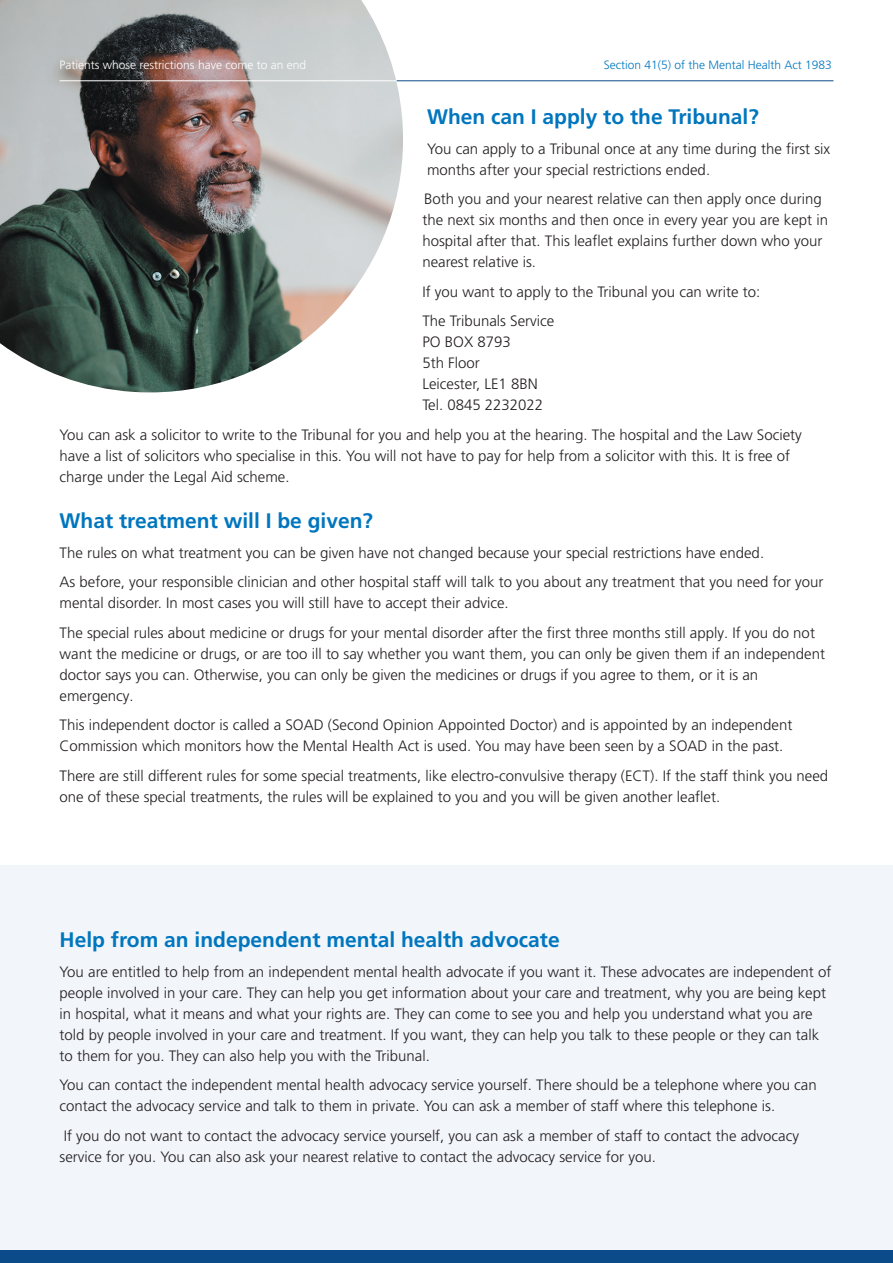
<style>
.page{position:relative;width:893px;height:1263px;background:#fff}
.page>*{position:absolute;margin:0;border:0;box-sizing:border-box;transform-origin:0 0}
.t1{font:700 21px "Frutiger LT Pro";color:#0076be}
.t2{font:300 15px/21px "Frutiger LT Pro";color:#231f20}
.t3{font:300 12px "Frutiger LT Pro";color:#fff}
.t4{font:300 12px "Frutiger LT Pro";color:#0076be}
</style>
<div class="page">
<img style="left:0;top:0;width:403px;height:392px">
<div style="left:0;top:865px;width:893px;height:398px;background:#f2f5fa"></div>
<div style="left:0;top:1250px;width:893px;height:13px;background:#0c4b89"></div>
<hr style="left:396px;top:80px;width:437px;height:1px;background:#0c4b89">
<hr style="left:60px;top:80px;width:336px;height:1px;background:#fff">
<p class="t3" style="left:60px;top:57px;width:248px">Patients whose restrictions have come to an end</p>
<p class="t4" style="left:604px;top:57px;width:230px">Section 41(5) of the Mental Health Act 1983</p>
<h1 class="t1" style="left:427px;top:104px;width:333px">When can I apply to the Tribunal?</h1>
<p class="t2" style="left:427px;top:138px;width:405px">You can apply to a Tribunal once at any time during the first six months after your special restrictions ended.</p>
<p class="t2" style="left:422px;top:189px;width:407px">Both you and your nearest relative can then apply once during the next six months and then once in every year you are kept in hospital after that. This leaflet explains further down who your nearest relative is.</p>
<p class="t2" style="left:422px;top:277px;width:339px;line-height:29.5px">If you want to apply to the Tribunal you can write to:<br>The Tribunals Service</p>
<p class="t2" style="left:422px;top:332px;width:122px">PO BOX 8793<br>5th Floor<br>Leicester, LE1 8BN<br>Tel. 0845 2232022</p>
<p class="t2" style="left:60px;top:424px;width:744px">You can ask a solicitor to write to the Tribunal for you and help you at the hearing. The hospital and the Law Society have a list of solicitors who specialise in this. You will not have to pay for help from a solicitor with this. It is free of charge under the Legal Aid scheme.</p>
<h1 class="t1" style="left:60px;top:508px;width:315px">What treatment will I be given?</h1>
<p class="t2" style="left:60px;top:538px;width:766px;line-height:29.5px">The rules on what treatment you can be given have not changed because your special restrictions have ended.<br>As before, your responsible clinician and other hospital staff will talk to you about any treatment that you need for your</p>
<p class="t2" style="left:60px;top:588px;width:757px;line-height:29.5px">mental disorder. In most cases you will still have to accept their advice.<br>The special rules about medicine or drugs for your mental disorder after the first three months still apply. If you do not</p>
<p class="t2" style="left:60px;top:643px;width:767px">want the medicine or drugs, or are too ill to say whether you want them, you can only be given them if an independent doctor says you can. Otherwise, you can only be given the medicines or drugs if you agree to them, or it is an emergency.</p>
<p class="t2" style="left:60px;top:715px;width:734px">This independent doctor is called a SOAD (Second Opinion Appointed Doctor) and is appointed by an independent<br>Commission which monitors how the Mental Health Act is used. You may have been seen by a SOAD in the past.</p>
<p class="t2" style="left:60px;top:765px;width:770px">There are still different rules for some special treatments, like electro-convulsive therapy (ECT). If the staff think you need one of these special treatments, the rules will be explained to you and you will be given another leaflet.</p>
<h1 class="t1" style="left:60px;top:927px;width:502px">Help from an independent mental health advocate</h1>
<p class="t2" style="left:60px;top:961px;width:773px">You are entitled to help from an independent mental health advocate if you want it. These advocates are independent of people involved in your care. They can help you get information about your care and treatment, why you are being kept in hospital, what it means and what your rights are. They can come to see you and help you understand what you are told by people involved in your care and treatment. If you want, they can help you talk to these people or they can talk to them for you. They can also help you with the Tribunal.</p>
<p class="t2" style="left:60px;top:1075px;width:759px">You can contact the independent mental health advocacy service yourself. There should be a telephone where you can contact the advocacy service and talk to them in private. You can ask a member of staff where this telephone is.</p>
<p class="t2" style="left:60px;top:1125px;width:741px">If you do not want to contact the advocacy service yourself, you can ask a member of staff to contact the advocacy service for you. You can also ask your nearest relative to contact the advocacy service for you.</p>
</div>
